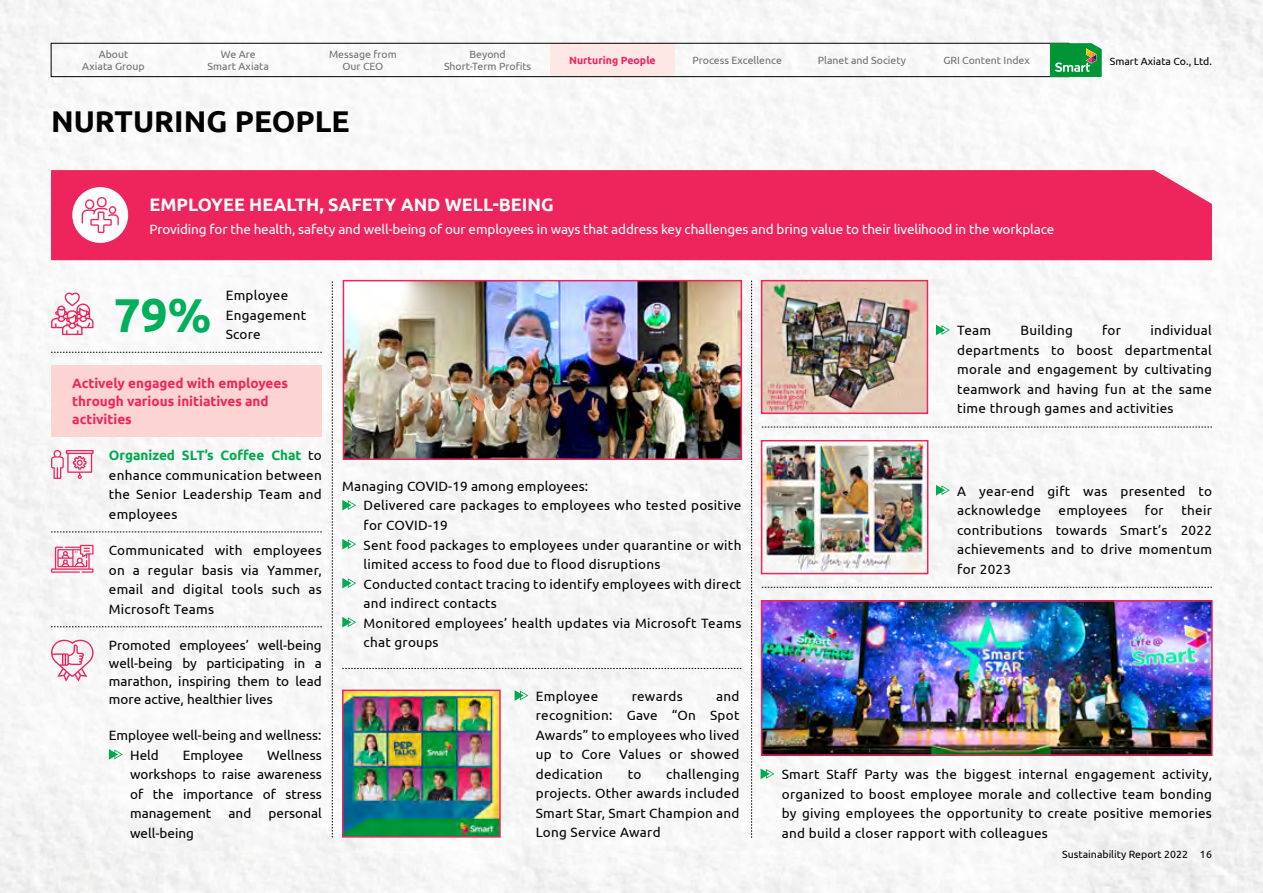
<style>
.page{position:relative;width:1263px;height:893px;background:#fff}
.page>*{position:absolute;margin:0;border:0;box-sizing:border-box;transform-origin:0 0}
.t1{font:700 47.55px "Ubuntu";color:#00af5a}
.t2{font:700 30px "Ubuntu";color:#000}
.t3{font:700 18px "Ubuntu";color:#fff}
.t4{font:13.5px/19.5px "Ubuntu";letter-spacing:.02em;color:#000;text-align:justify}
.t5{font:13.5px "Ubuntu";letter-spacing:-.01em;color:#fff}
.t6{font:700 13.5px/18px "Ubuntu";color:#ee255c}
.t7{font:13.5px/19.5px "Ubuntu";color:#000}
.t8{font:10.5px/12px "Ubuntu";color:#6d6e71;text-align:center}
.t9{font:10.5px "Ubuntu";color:#000}
.t10{font:700 10.5px "Ubuntu";color:#ee255c}
.s1{font-weight:700;color:#00a94f}
</style>
<div class="page">
<img style="left:0;top:0;width:1263px;height:893px">
<div style="left:1237px;top:0;width:26px;height:23px;background:#f5f5f5"></div>
<div style="left:550px;top:43px;width:125px;height:34px;background:#fde8e6"></div>
<div style="left:51px;top:43px;width:1018px;height:34px;border:1px solid #000"></div>
<svg style="left:1050px;top:43px;width:52px;height:34px;background:#269f4e"></svg>
<div style="left:51px;top:170px;width:1161px;height:90px;background:#ee255c"></div>
<div style="left:72px;top:187px;width:56px;height:56px;background:#fff;border-radius:50%"></div>
<svg style="left:82px;top:196px;width:37px;height:37px"></svg>
<svg style="left:51px;top:640px;width:43px;height:42px"></svg>
<svg style="left:109px;top:749px;width:14px;height:11px"></svg>
<svg style="left:51px;top:450px;width:43px;height:29px"></svg>
<svg style="left:51px;top:545px;width:43px;height:28px"></svg>
<svg style="left:332px;top:281px;width:1px;height:557px"></svg>
<svg style="left:751px;top:281px;width:1px;height:557px"></svg>
<svg style="left:51px;top:352px;width:271px;height:1px"></svg>
<svg style="left:51px;top:532px;width:271px;height:1px"></svg>
<svg style="left:51px;top:626px;width:271px;height:1px"></svg>
<svg style="left:342px;top:668px;width:399px;height:1px"></svg>
<svg style="left:762px;top:587px;width:450px;height:1px"></svg>
<svg style="left:762px;top:427px;width:450px;height:1px"></svg>
<svg style="left:51px;top:292px;width:43px;height:43px"></svg>
<div style="left:51px;top:365px;width:271px;height:72px;background:#fcd5d2"></div>
<img style="left:346px;top:283px;width:393px;height:174px">
<div style="left:343px;top:280px;width:399px;height:180px;border:2px solid #ee255c"></div>
<img style="left:764px;top:603px;width:446px;height:150px">
<div style="left:761px;top:600px;width:452px;height:156px;border:2px solid #ee255c"></div>
<img style="left:764px;top:283px;width:161px;height:128px">
<div style="left:761px;top:280px;width:167px;height:134px;border:2px solid #ee255c"></div>
<svg style="left:342px;top:500px;width:14px;height:10px"></svg>
<svg style="left:342px;top:539px;width:14px;height:10px"></svg>
<svg style="left:342px;top:578px;width:14px;height:10px"></svg>
<svg style="left:342px;top:617px;width:14px;height:10px"></svg>
<svg style="left:514px;top:690px;width:14px;height:11px"></svg>
<img style="left:345px;top:693px;width:153px;height:142px">
<div style="left:342px;top:690px;width:159px;height:148px;border:2px solid #ee255c"></div>
<svg style="left:936px;top:485px;width:14px;height:11px"></svg>
<svg style="left:761px;top:769px;width:13px;height:10px"></svg>
<svg style="left:936px;top:325px;width:14px;height:10px"></svg>
<img style="left:764px;top:443px;width:161px;height:128px">
<div style="left:761px;top:440px;width:167px;height:134px;border:2px solid #ee255c"></div>
<p class="t8" style="left:329px;top:48px;width:69px">Message from<br>Our CEO</p>
<p class="t8" style="left:82px;top:48px;width:64px">About<br>Axiata Group</p>
<p class="t8" style="left:208px;top:48px;width:63px">We Are<br>Smart Axiata</p>
<p class="t8" style="left:444px;top:48px;width:89px">Beyond<br>Short-Term Profits</p>
<p class="t10" style="left:569px;top:54px;width:88px">Nurturing People</p>
<p class="t8" style="left:692px;top:54px;width:91px">Process Excellence</p>
<p class="t8" style="left:818px;top:54px;width:90px">Planet and Society</p>
<p class="t8" style="left:943px;top:54px;width:88px">GRI Content Index</p>
<p class="t9" style="left:1110px;top:55px;width:104px">Smart Axiata Co., Ltd.</p>
<h2 class="t2" style="left:51px;top:103px;width:300px">NURTURING PEOPLE</h2>
<h3 class="t3" style="left:149px;top:193px;width:406px">EMPLOYEE HEALTH, SAFETY AND WELL-BEING</h3>
<p class="t5" style="left:149px;top:221px;width:906px">Providing for the health, safety and well-being of our employees in ways that address key challenges and bring value to their livelihood in the workplace</p>
<p class="t4" style="left:226px;top:285px;width:82px">Employee<br>Engagement</p>
<h1 class="t1" style="left:114px;top:286px;width:99px">79%</h1>
<p class="t4" style="left:226px;top:324px;width:37px">Score</p>
<p class="t6" style="left:72px;top:374px;width:217px">Actively engaged with employees through various initiatives and activities</p>
<p class="t4" style="left:109px;top:445px;width:214px"><span class="s1">Organized SLT’s Coffee Chat</span> to enhance communication between the Senior Leadership Team and employees</p>
<p class="t4" style="left:109px;top:540px;width:214px">Communicated with employees on a regular basis via Yammer, email and digital tools such as Microsoft Teams</p>
<p class="t4" style="left:109px;top:636px;width:214px;line-height:18px">Promoted employees’ well-being well-being by participating in a marathon, inspiring them to lead more active, healthier lives</p>
<p class="t7" style="left:130px;top:725px;width:193px;text-indent:-21px">Employee well-being and wellness:<br>Held</p>
<p class="t4" style="left:130px;top:745px;width:193px;text-indent:137px">Wellness workshops to raise awareness of the importance of stress management</p>
<p class="t7" style="left:183px;top:745px;width:62px">Employee</p>
<p class="t4" style="left:229px;top:803px;width:24px">and</p>
<p class="t7" style="left:269px;top:803px;width:55px">personal</p>
<p class="t7" style="left:130px;top:823px;width:65px">well-being</p>
<p class="t4" style="left:364px;top:476px;width:379px;text-align:left;text-indent:-21px">Managing COVID-19 among employees:<br>Delivered care packages to employees who tested positive for COVID-19<br>Sent food packages to employees under quarantine or with limited access to food due to flood disruptions<br>Conducted contact tracing to identify employees with direct and indirect contacts<br>Monitored employees’ health updates via Microsoft Teams chat groups</p>
<p class="t4" style="left:536px;top:686px;width:205px;text-indent:180px">and recognition: Gave “On Spot Awards” to employees who lived up to Core Values or showed dedication</p>
<p class="t4" style="left:536px;top:686px;width:64px">Employee</p>
<p class="t4" style="left:632px;top:686px;width:53px">rewards</p>
<p class="t4" style="left:536px;top:764px;width:205px;text-indent:130px">challenging projects. Other awards included Smart Star, Smart Champion and Long Service Award</p>
<p class="t4" style="left:628px;top:764px;width:15px">to</p>
<p class="t4" style="left:957px;top:320px;width:35px">Team</p>
<p class="t4" style="left:1020px;top:320px;width:54px">Building</p>
<p class="t4" style="left:1102px;top:320px;width:20px">for</p>
<p class="t4" style="left:957px;top:320px;width:256px;text-indent:193px">individual departments to boost departmental morale and engagement by cultivating teamwork and having fun at the same time through games and activities</p>
<p class="t4" style="left:957px;top:481px;width:256px">A year-end gift was presented to acknowledge</p>
<p class="t4" style="left:957px;top:500px;width:256px;text-indent:224px">their contributions towards Smart’s 2022 achievements and to drive momentum for 2023</p>
<p class="t4" style="left:1058px;top:500px;width:70px">employees</p>
<p class="t4" style="left:1145px;top:500px;width:20px">for</p>
<p class="t4" style="left:782px;top:764px;width:432px">Smart Staff Party was the biggest internal engagement activity, organized to boost employee morale and collective team bonding by giving employees the opportunity to create positive memories and build a closer rapport with colleagues</p>
<p class="t9" style="left:1062px;top:848px;width:151px">Sustainability Report 2022 16</p>
</div>
